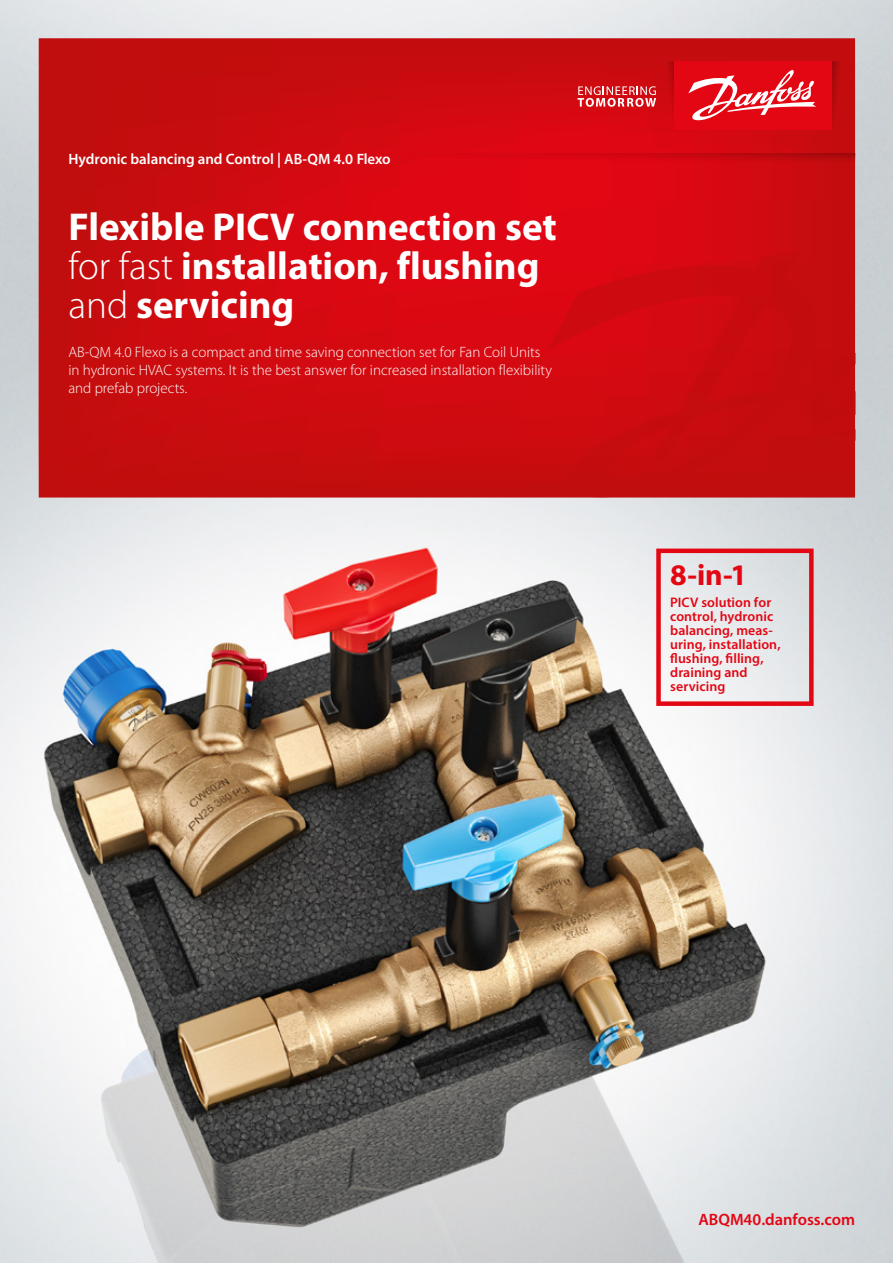
<style>
.page{position:relative;width:893px;height:1263px;background:#fff}
.page>*{position:absolute;margin:0;border:0;box-sizing:border-box;transform-origin:0 0}
.t1{font:700 39px/39px "Myriad Pro";color:#fff}
.t2{font:700 30px "Myriad Pro";color:#e30613}
.t3{font:600 16.5px "Myriad Pro";color:#e30613}
.t4{font:300 15px/18px "Myriad Pro";color:#fff}
.t5{font:600 15px "Myriad Pro";color:#fff}
.t6{font:600 13.8px/13.8px "Myriad Pro";letter-spacing:.005em;color:#e30613}
.s1{font-weight:300}
</style>
<div class="page">
<img style="left:0;top:0;width:893px;height:1263px">
<svg style="left:39px;top:38px;width:816px;height:459px;background:#ce0a0f"></svg>
<svg style="left:547px;top:230px;width:308px;height:267px;background:#cb0a0f"></svg>
<div style="left:656px;top:549px;width:158px;height:157px;border:4px solid #e30613"></div>
<svg style="left:832px;top:61px;width:13px;height:69px"></svg>
<svg style="left:662px;top:61px;width:12px;height:69px"></svg>
<svg style="left:358px;top:153px;width:497px;height:13px;background:#d20711"></svg>
<div style="left:674px;top:61px;width:158px;height:69px;background:#e30613"></div>
<svg style="left:577px;top:86px;width:79px;height:21px;background:#e05d61"></svg>
<svg style="left:688px;top:70px;width:128px;height:51px"></svg>
<p class="t5" style="left:68px;top:150px;width:324px">Hydronic balancing and Control | AB-QM 4.0 Flexo</p>
<h1 class="t1" style="left:68px;top:206px;width:490px">Flexible PICV connection set <span class="s1">for fast</span> installation, flushing <span class="s1">and</span> servicing</h1>
<p class="t4" style="left:68px;top:343px;width:485px">AB-QM 4.0 Flexo is a compact and time saving connection set for Fan Coil Units in hydronic HVAC systems. It is the best answer for increased installation flexibility and prefab projects.</p>
<h2 class="t2" style="left:670px;top:555px;width:78px">8-in-1</h2>
<p class="t6" style="left:670px;top:595px;width:112px">PICV solution for control, hydronic balancing, meas&shy;uring, installation, flushing, filling, draining and servicing</p>
<p class="t3" style="left:698px;top:1209px;width:158px">ABQM40.danfoss.com</p>
</div>
